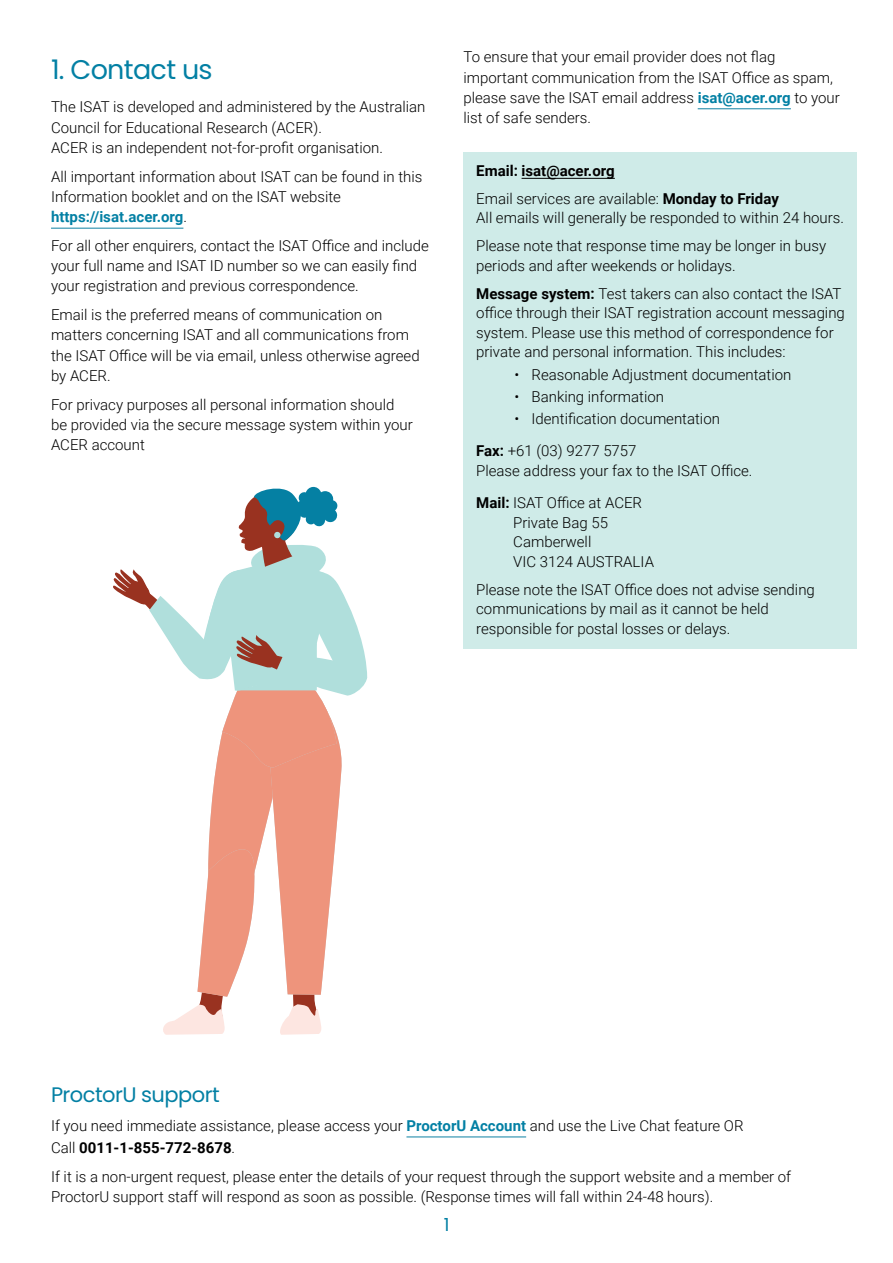
<style>
.page{position:relative;width:893px;height:1263px;background:#fff}
.page>*{position:absolute;margin:0;border:0;box-sizing:border-box;transform-origin:0 0}
.t1{font:27px "Poppins";letter-spacing:-.025em;color:#0380a4}
.t2{font:21px "Poppins";letter-spacing:-.025em;color:#0380a4}
.t3{font:18px "Poppins";color:#0380a4}
.Body_copy{font:300 15px/20.2px "Roboto";color:#000}
.Table_copy{font:300 15px/19.5px "Roboto";color:#000}
.s1{font-weight:700;color:#0380a4}
.s2{font-weight:700}
.s3{font-weight:700;color:#020000}
</style>
<div class="page">
<hr style="left:51px;top:228px;width:132px;height:1px;background:#0e81a3">
<hr style="left:698px;top:109px;width:93px;height:1px;background:#0e81a3">
<div style="left:463px;top:152px;width:394px;height:497px;background:#cfebe8"></div>
<svg style="left:113px;top:487px;width:254px;height:548px"></svg>
<hr style="left:406px;top:1137px;width:120px;height:1px;background:#0e81a3">
<hr style="left:522px;top:178px;width:93px;height:1px;background:#020000">
<h1 class="t1" style="left:51px;top:54px;width:163px">1. Contact us</h1>
<p class="Body_copy" style="left:51px;top:96px;width:376px">The ISAT is developed and administered by the Australian<br>Council for Educational Research (ACER).<br>ACER is an independent not-for-profit organisation.</p>
<p class="Body_copy" style="left:51px;top:166px;width:373px">All important information about ISAT can be found in this<br>Information booklet and on the ISAT website <span class="s1">https://isat.acer.org</span>.</p>
<p class="Body_copy" style="left:51px;top:235px;width:379px">For all other enquirers, contact the ISAT Office and include your full name and ISAT ID number so we can easily find your registration and previous correspondence.</p>
<p class="Body_copy" style="left:51px;top:304px;width:370px">Email is the preferred means of communication on matters concerning ISAT and all communications from the ISAT Office will be via email, unless otherwise agreed by ACER.</p>
<p class="Body_copy" style="left:51px;top:394px;width:363px">For privacy purposes all personal information should be provided via the secure message system within your<br>ACER account</p>
<p class="Body_copy" style="left:463px;top:46px;width:378px">To ensure that your email provider does not flag important communication from the ISAT Office as spam, please save the ISAT email address <span class="s1">isat@acer.org</span> to your list of safe senders.</p>
<p class="Table_copy" style="left:476px;top:156px;width:304px;line-height:28px"><span class="s2">Email:</span> <span class="s3">isat@acer.org<br></span>Email services are available: <span class="s2">Monday to Friday</span></p>
<p class="Table_copy" style="left:476px;top:203px;width:369px;line-height:28px">All emails will generally be responded to within 24 hours.<br>Please note that response time may be longer in busy</p>
<p class="Table_copy" style="left:476px;top:251px;width:367px;line-height:28px">periods and after weekends or holidays.<br><span class="s2">Message system:</span> Test takers can also contact the ISAT</p>
<p class="Table_copy" style="left:476px;top:303px;width:370px">office through their ISAT registration account messaging system. Please use this method of correspondence for private and personal information. This includes:</p>
<p class="Body_copy" style="left:514px;top:364px;width:278px">• Reasonable Adjustment documentation</p>
<p class="Body_copy" style="left:514px;top:386px;width:151px">• Banking information</p>
<p class="Body_copy" style="left:514px;top:408px;width:207px">• Identification documentation</p>
<p class="Table_copy" style="left:476px;top:441px;width:278px"><span class="s2">Fax:</span> +61 (03) 9277 5757<br>Please address your fax to the ISAT Office.</p>
<p class="Table_copy" style="left:513px;top:492px;width:142px;text-indent:-37px"><span class="s2">Mail:</span> ISAT Office at ACER<br>Private Bag 55<br>Camberwell<br>VIC 3124 AUSTRALIA</p>
<p class="Table_copy" style="left:476px;top:579px;width:340px">Please note the ISAT Office does not advise sending communications by mail as it cannot be held responsible for postal losses or delays.</p>
<h2 class="t2" style="left:51px;top:1083px;width:170px">ProctorU support</h2>
<p class="Body_copy" style="left:51px;top:1114px;width:694px;line-height:22.5px">If you need immediate assistance, please access your <span class="s1">ProctorU Account</span> and use the Live Chat feature OR<br>Call <span class="s2">0011-1-855-772-8678</span>.</p>
<p class="Body_copy" style="left:51px;top:1166px;width:742px">If it is a non-urgent request, please enter the details of your request through the support website and a member of<br>ProctorU support staff will respond as soon as possible. (Response times will fall within 24-48 hours).</p>
<p class="t3" style="left:444px;top:1214px;width:7px">1</p>
</div>
